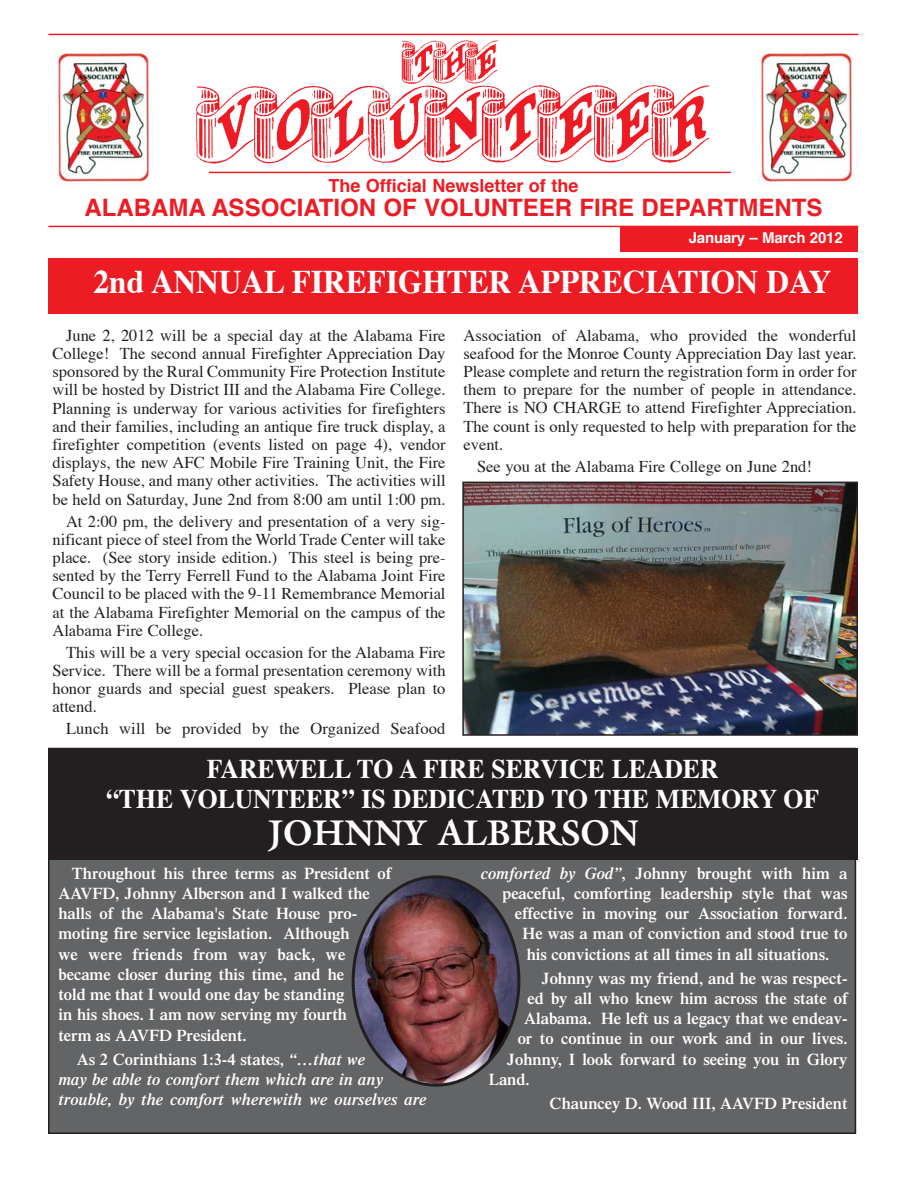
<style>
.page{position:relative;width:918px;height:1188px;background:#fff}
.page>*{position:absolute;margin:0;border:0;box-sizing:border-box;transform-origin:0 0}
.t1{font:700 36px "Galliard";color:#fff;scale:.95 1}
.t2{font:700 33px "Times";color:#fff;scale:.95 1}
.t3{font:700 27px/29.7px "Times";color:#fff;text-align:center;scale:.95 1}
.t4{font:700 24px "Helvetica";color:#ed1c24}
.t5{font:700 18px "Helvetica";color:#ed1c24}
.t6{font:16.5px/18.1px "Times";color:#231f20;text-align:justify}
.t7{font:600 16.5px/20.2px "Times";color:#fff}
.t8{font:italic 600 16.5px/20.2px "Times";color:#fff}
.t9{font:700 15px "Helvetica";letter-spacing:-.01em;color:#fff}
.s1{font-style:normal}
.s2{font-style:italic}
</style>
<div class="page">
<div style="left:49px;top:749px;width:806px;height:384px;background:#636466"></div>
<img style="left:57px;top:48px;width:93px;height:137px">
<hr style="left:48px;top:34px;width:810px;height:1px;background:#ed1c24">
<hr style="left:209px;top:172px;width:522px;height:1px;background:#ed1c24">
<hr style="left:48px;top:226px;width:810px;height:1px;background:#ed1c24">
<img style="left:196px;top:40px;width:514px;height:124px">
<img style="left:760px;top:48px;width:93px;height:137px">
<div style="left:621px;top:227px;width:237px;height:25px;background:#ed1c24"></div>
<div style="left:48px;top:258px;width:810px;height:55px;background:#ed1c24"></div>
<img style="left:465px;top:485px;width:390px;height:248px">
<div style="left:462px;top:482px;width:396px;height:254px;border:2px solid #231f20"></div>
<div style="left:48px;top:748px;width:810px;height:112px;background:#231f20"></div>
<img style="left:352px;top:875px;width:168px;height:212px">
<p class="t5" style="left:328px;top:178px;width:252px">The Official Newsletter of the</p>
<h3 class="t4" style="left:84px;top:198px;width:739px">ALABAMA ASSOCIATION OF VOLUNTEER FIRE DEPARTMENTS</h3>
<p class="t9" style="left:689px;top:232px;width:155px">January – March 2012</p>
<h2 class="t2" style="left:94px;top:268px;width:778px">2nd ANNUAL FIREFIGHTER APPRECIATION DAY</h2>
<p class="t6" style="left:52px;top:328px;width:395px;text-indent:14px">June 2, 2012 will be a special day at the Alabama Fire College! The second annual Firefighter Appreciation Day sponsored by the Rural Community Fire Protection Institute will be hosted by District III and the Alabama Fire College.<br>Planning is underway for various activities for firefighters and their families, including an antique fire truck display, a firefighter competition (events listed on page 4), vendor displays, the new AFC Mobile Fire Training Unit, the Fire Safety House, and many other activities. The activities will be held on Saturday, June 2nd from 8:00 am until 1:00 pm.</p>
<p class="t6" style="left:52px;top:513px;width:395px;text-indent:14px">At 2:00 pm, the delivery and presentation of a very sig&shy;nificant piece of steel from the World Trade Center will take place. (See story inside edition.) This steel is being pre&shy;sented by the Terry Ferrell Fund to the Alabama Joint Fire Council to be placed with the 9-11 Remembrance Memorial at the Alabama Firefighter Memorial on the campus of the Alabama Fire College.</p>
<p class="t6" style="left:52px;top:645px;width:395px;text-indent:14px">This will be a very special occasion for the Alabama Fire Service. There will be a formal presentation ceremony with honor guards and special guest speakers. Please plan to attend.</p>
<p class="t6" style="left:66px;top:721px;width:381px">Lunch will be provided by the Organized Seafood</p>
<p class="t6" style="left:463px;top:328px;width:395px">Association of Alabama, who provided the wonderful seafood for the Monroe County Appreciation Day last year.<br>Please complete and return the registration form in order for them to prepare for the number of people in attendance.<br>There is NO CHARGE to attend Firefighter Appreciation.<br>The count is only requested to help with preparation for the event.</p>
<p class="t6" style="left:477px;top:458px;width:337px">See you at the Alabama Fire College on June 2nd!</p>
<h3 class="t3" style="left:106px;top:757px;width:752px">FAREWELL TO A FIRE SERVICE LEADER<br>“THE VOLUNTEER” IS DEDICATED TO THE MEMORY OF</h3>
<h1 class="t1" style="left:268px;top:819px;width:392px">JOHNNY ALBERSON</h1>
<p class="t7" style="left:58px;top:864px;width:334px;text-indent:14px">Throughout his three terms as President of AAVFD, Johnny Alberson and I walked the halls of the Alabama's State House pro&shy;moting fire service legislation. Although<br>we were friends from way back, we became closer during this time, and he<br>told me that I would one day be standing<br>in his shoes. I am now serving my fourth<br>term as AAVFD President.</p>
<p class="t8" style="left:58px;top:1050px;width:369px;text-indent:18px"><span class="s1">As 2 Corinthians 1:3-4 states,</span> “…that we<br>may be able to comfort them which are in any trouble, by the comfort wherewith we ourselves are</p>
<p class="t7" style="left:481px;top:864px;width:368px"><span class="s2">comforted by God”</span>, Johnny brought with him a</p>
<p class="t7" style="left:502px;top:885px;width:347px">peaceful, comforting leadership style that was</p>
<p class="t7" style="left:515px;top:905px;width:334px">effective in moving our Association forward.</p>
<p class="t7" style="left:523px;top:925px;width:327px">He was a man of conviction and stood true to</p>
<p class="t7" style="left:527px;top:945px;width:304px">his convictions at all times in all situations.</p>
<p class="t7" style="left:541px;top:969px;width:308px">Johnny was my friend, and he was respect-</p>
<p class="t7" style="left:528px;top:990px;width:322px">ed by all who knew him across the state of</p>
<p class="t7" style="left:524px;top:1010px;width:325px">Alabama. He left us a legacy that we endeav-</p>
<p class="t7" style="left:518px;top:1030px;width:331px">or to continue in our work and in our lives.</p>
<p class="t7" style="left:507px;top:1050px;width:342px">Johnny, I look forward to seeing you in Glory</p>
<p class="t7" style="left:489px;top:1071px;width:42px">Land.</p>
<p class="t7" style="left:550px;top:1095px;width:299px">Chauncey D. Wood III, AAVFD President</p>
</div>
